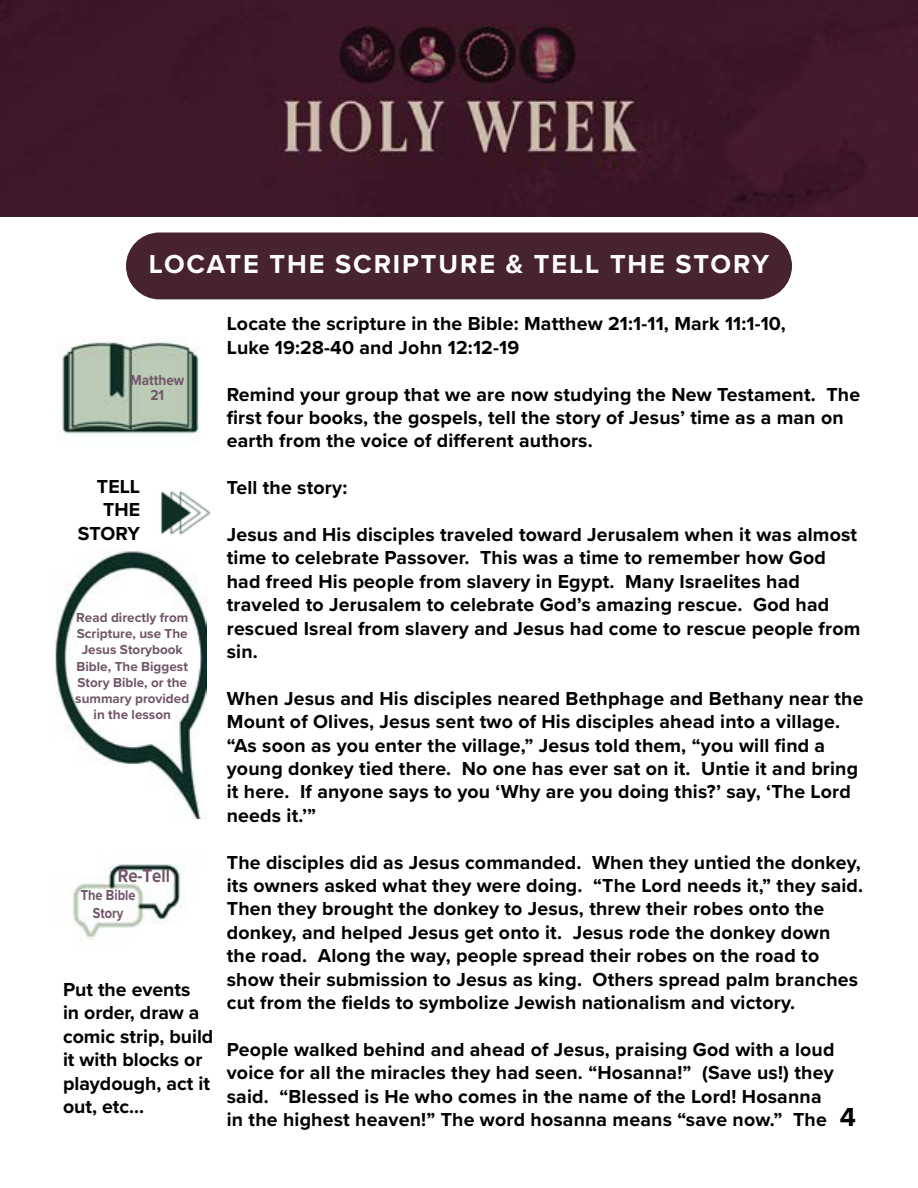
<style>
.page{position:relative;width:918px;height:1188px;background:#fff}
.page>*{position:absolute;margin:0;border:0;box-sizing:border-box;transform-origin:0 0}
.t1{font:700 27px "Proxima Nova";letter-spacing:.07em;color:#fff}
.t2{font:700 27px "Proxima Nova";color:#000}
.t3{font:700 19.5px/23.4px "Proxima Nova";letter-spacing:.01em;color:#000}
.t4{font:700 19.5px "Proxima Nova";color:#71556a;scale:.85 1}
.t5{font:700 15px/18px "Proxima Nova";color:#71556a;text-align:center;scale:.85 1}
.t6{font:700 15px/15px "Proxima Nova";color:#71556a;text-align:center;scale:.91 1}
.t7{font:700 13.5px/16.2px "Proxima Nova";color:#71556a;text-align:center}
</style>
<div class="page">
<img style="left:0;top:0;width:918px;height:216px">
<div style="left:126px;top:232px;width:666px;height:67px;background:#47222f;border-radius:33px"></div>
<img style="left:160px;top:490px;width:51px;height:45px">
<img style="left:72px;top:864px;width:111px;height:75px">
<img style="left:55px;top:550px;width:151px;height:269px">
<img style="left:60px;top:336px;width:139px;height:98px">
<h1 class="t1" style="left:149px;top:244px;width:622px">LOCATE THE SCRIPTURE &amp; TELL THE STORY</h1>
<p class="t6" style="left:130px;top:372px;width:61px">Matthew<br>21</p>
<p class="t3" style="left:78px;top:474px;width:64px;text-align:right">TELL<br>THE<br>STORY</p>
<p class="t7" style="left:75px;top:609px;width:115px">Read directly from<br>Scripture, use The<br>Jesus Storybook<br>Bible, The Biggest<br>Story Bible, or the summary provided in the lesson</p>
<p class="t4" style="left:118px;top:861px;width:63px">Re-Tell</p>
<p class="t5" style="left:81px;top:886px;width:66px">The Bible<br>Story</p>
<p class="t3" style="left:63px;top:977px;width:152px">Put the events<br>in order, draw a comic strip, build it with blocks or playdough, act it out, etc...</p>
<p class="t3" style="left:227px;top:312px;width:561px">Locate the scripture in the Bible: Matthew 21:1-11, Mark 11:1-10,<br>Luke 19:28-40 and John 12:12-19</p>
<p class="t3" style="left:227px;top:382px;width:635px">Remind your group that we are now studying the New Testament. The first four books, the gospels, tell the story of Jesus’ time as a man on earth from the voice of different authors.</p>
<p class="t3" style="left:227px;top:476px;width:122px">Tell the story:</p>
<p class="t3" style="left:227px;top:522px;width:635px">Jesus and His disciples traveled toward Jerusalem when it was almost time to celebrate Passover. This was a time to remember how God had freed His people from slavery in Egypt. Many Israelites had traveled to Jerusalem to celebrate God’s amazing rescue. God had rescued Isreal from slavery and Jesus had come to rescue people from sin.</p>
<p class="t3" style="left:227px;top:686px;width:638px">When Jesus and His disciples neared Bethphage and Bethany near the Mount of Olives, Jesus sent two of His disciples ahead into a village. “As soon as you enter the village,” Jesus told them, “you will find a young donkey tied there. No one has ever sat on it. Untie it and bring it here. If anyone says to you ‘Why are you doing this?’ say, ‘The Lord needs it.’”</p>
<p class="t3" style="left:227px;top:850px;width:638px">The disciples did as Jesus commanded. When they untied the donkey, its owners asked what they were doing. “The Lord needs it,” they said.<br>Then they brought the donkey to Jesus, threw their robes onto the donkey, and helped Jesus get onto it. Jesus rode the donkey down the road. Along the way, people spread their robes on the road to show their submission to Jesus as king. Others spread palm branches cut from the fields to symbolize Jewish nationalism and victory.</p>
<p class="t3" style="left:227px;top:1037px;width:609px">People walked behind and ahead of Jesus, praising God with a loud voice for all the miracles they had seen. “Hosanna!” (Save us!) they said. “Blessed is He who comes in the name of the Lord! Hosanna in the highest heaven!” The word hosanna means “save now.” The</p>
<h1 class="t2" style="left:840px;top:1096px;width:18px">4</h1>
</div>
